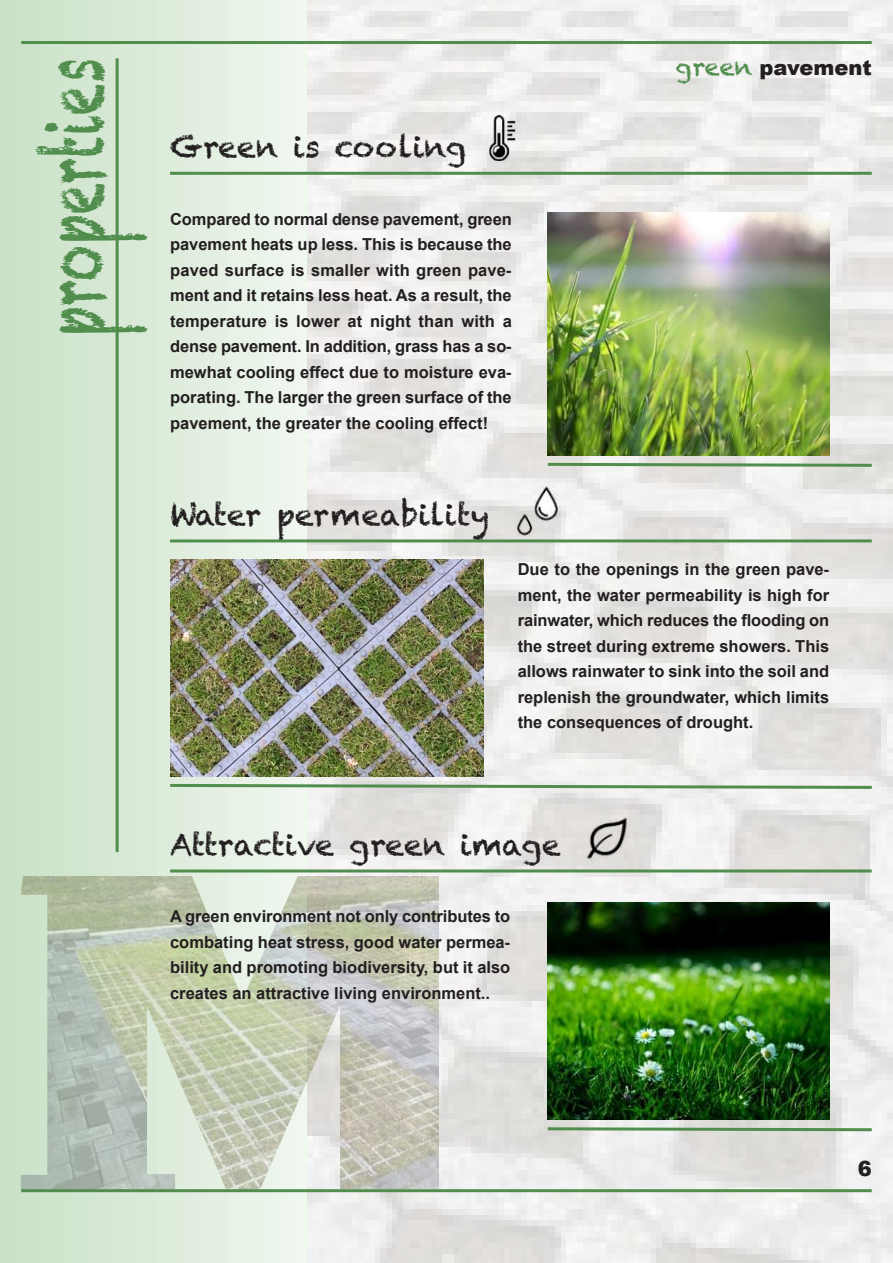
<style>
.page{position:relative;width:893px;height:1263px;background:#fff}
.page>*{position:absolute;margin:0;border:0;box-sizing:border-box;transform-origin:0 0}
.t1{font:82.5px "Chalkduster";color:#518e4e;scale:.6 1}
.t2{font:30px "Chalkduster";color:#231f20}
.t3{font:900 21px "Arial";color:#231f20}
.t4{font:700 16.5px/25.5px "Arial";color:#231f20;text-align:justify}
.s1{font-family:"Chalkduster";font-weight:400;font-size:24px;color:#518e4e}
</style>
<div class="page">
<img style="left:306px;top:0;width:587px;height:1263px">
<div style="left:0;top:0;width:306px;height:1263px;background:linear-gradient(to right,#c8e0c6,#eff6ee)"></div>
<img style="left:21px;top:876px;width:418px;height:313px">
<hr style="left:21px;top:41px;width:851px;height:3px;background:#518e4e">
<hr style="left:21px;top:1189px;width:851px;height:3px;background:#518e4e">
<hr style="left:170px;top:172px;width:702px;height:3px;background:#518e4e">
<hr style="left:170px;top:869px;width:702px;height:3px;background:#518e4e">
<hr style="left:170px;top:539px;width:702px;height:3px;background:#518e4e">
<hr style="left:116px;top:58px;width:3px;height:794px;background:#518e4e">
<img style="left:482px;top:116px;width:42px;height:45px">
<img style="left:548px;top:213px;width:281px;height:242px">
<svg style="left:545px;top:461px;width:330px;height:7px;background:#a8c1a4"></svg>
<img style="left:548px;top:903px;width:281px;height:216px">
<svg style="left:545px;top:1126px;width:330px;height:7px;background:#a6c0a3"></svg>
<img style="left:170px;top:560px;width:313px;height:216px">
<svg style="left:167px;top:782px;width:708px;height:8px"></svg>
<img style="left:500px;top:480px;width:75px;height:58px">
<img style="left:580px;top:815px;width:52px;height:49px">
<h1 class="t1" style="left:21px;top:337px;width:466px;rotate:-90deg">properties</h1>
<h2 class="t2" style="left:170px;top:128px;width:298px">Green is cooling</h2>
<p class="t4" style="left:170px;top:206px;width:343px">Compared to normal dense pavement, green pavement heats up less. This is because the paved surface is smaller with green pave&shy;ment and it retains less heat. As a result, the temperature is lower at night than with a dense pavement. In addition, grass has a so&shy;mewhat cooling effect due to moisture eva&shy;porating. The larger the green surface of the pavement, the greater the cooling effect!</p>
<p class="t3" style="left:676px;top:51px;width:198px"><span class="s1">green</span> pavement</p>
<h2 class="t2" style="left:170px;top:495px;width:320px">Water permeability</h2>
<p class="t4" style="left:518px;top:557px;width:313px">Due to the openings in the green pave&shy;ment, the water permeability is high for rainwater, which reduces the flooding on the street during extreme showers. This allows rainwater to sink into the soil and replenish the groundwater, which limits the consequences of drought.</p>
<h2 class="t2" style="left:170px;top:825px;width:392px">Attractive green image</h2>
<p class="t4" style="left:170px;top:904px;width:342px">A green environment not only contributes to combating heat stress, good water permea&shy;bility and promoting biodiversity, but it also creates an attractive living environment..</p>
<p class="t3" style="left:858px;top:1153px;width:16px">6</p>
</div>
